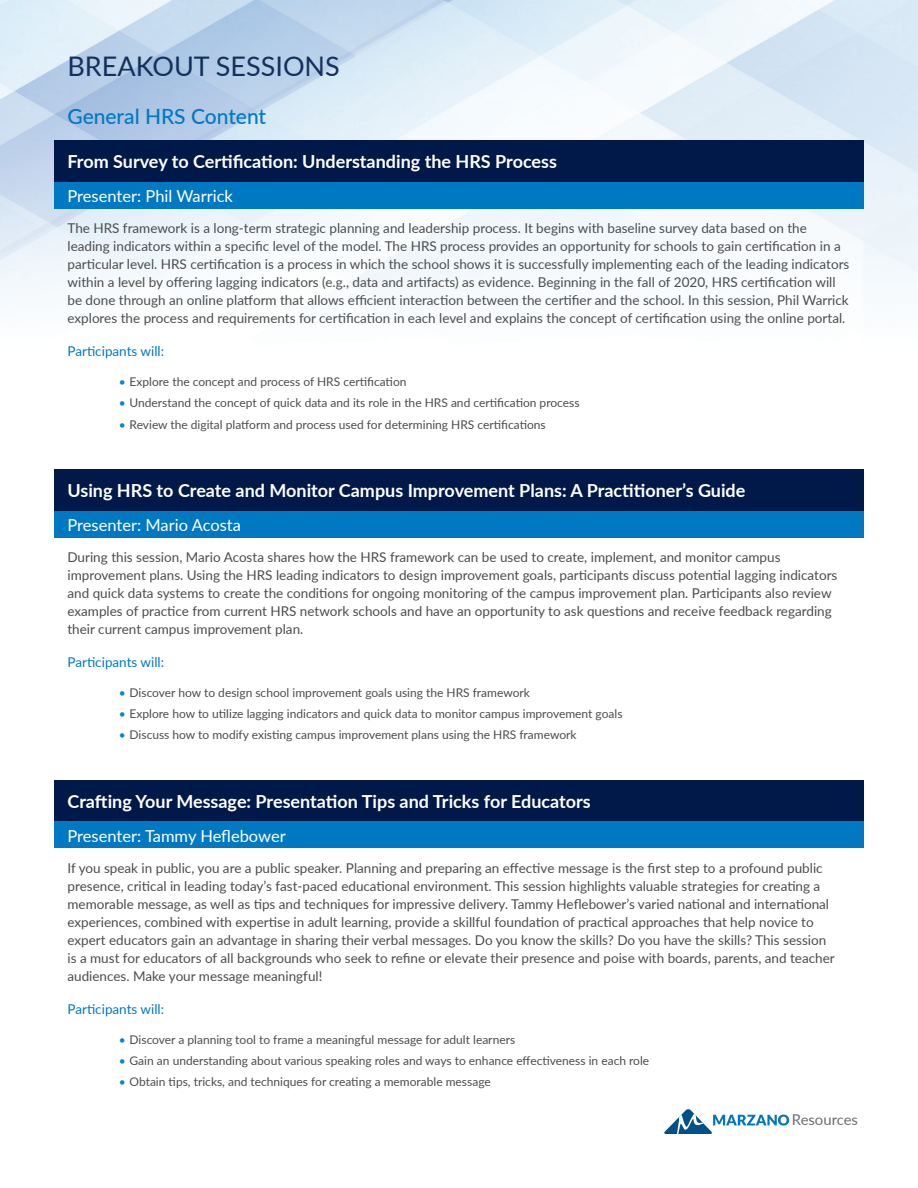
<style>
.page{position:relative;width:918px;height:1188px;background:#fff}
.page>*{position:absolute;margin:0;border:0;box-sizing:border-box;transform-origin:0 0}
.t1{font:27px "Lato";color:#13315b}
.t2{font:500 21px "Lato";color:#0079c2}
.t3{font:700 18px "Lato";color:#fff}
.t4{font:16.5px "Lato";color:#fff}
.t5{font:14.85px "Lato";color:#6c6d70}
.t6{font:13.5px/18px "Lato";color:#4b4c4d}
.t7{font:13.5px "Lato";color:#0079c2}
.t8{font:12px "Lato";color:#4b4c4d}
.s1{color:#0c85c8}
</style>
<div class="page">
<img style="left:0;top:0;width:918px;height:306px">
<div style="left:54px;top:140px;width:810px;height:42px;background:#001948"></div>
<div style="left:54px;top:182px;width:810px;height:26px;background:#0079c2"></div>
<div style="left:54px;top:469px;width:810px;height:42px;background:#001948"></div>
<div style="left:54px;top:511px;width:810px;height:26px;background:#0079c2"></div>
<div style="left:54px;top:780px;width:810px;height:42px;background:#001948"></div>
<div style="left:54px;top:822px;width:810px;height:26px;background:#0079c2"></div>
<svg style="left:664px;top:1109px;width:125px;height:25px"></svg>
<h1 class="t1" style="left:68px;top:47px;width:274px">BREAKOUT SESSIONS</h1>
<h2 class="t2" style="left:68px;top:101px;width:200px">General HRS Content</h2>
<h3 class="t3" style="left:68px;top:149px;width:491px">From Survey to Certification: Understanding the HRS Process</h3>
<p class="t4" style="left:68px;top:184px;width:167px">Presenter: Phil Warrick</p>
<p class="t6" style="left:68px;top:219px;width:783px">The HRS framework is a long-term strategic planning and leadership process. It begins with baseline survey data based on the leading indicators within a specific level of the model. The HRS process provides an opportunity for schools to gain certification in a particular level. HRS certification is a process in which the school shows it is successfully implementing each of the leading indicators within a level by offering lagging indicators (e.g., data and artifacts) as evidence. Beginning in the fall of 2020, HRS certification will be done through an online platform that allows efficient interaction between the certifier and the school. In this session, Phil Warrick explores the process and requirements for certification in each level and explains the concept of certification using the online portal.</p>
<p class="t7" style="left:68px;top:341px;width:98px">Participants will:</p>
<p class="t8" style="left:119px;top:373px;width:289px"><span class="s1">•</span> Explore the concept and process of HRS certification</p>
<p class="t8" style="left:119px;top:394px;width:462px"><span class="s1">•</span> Understand the concept of quick data and its role in the HRS and certification process</p>
<p class="t8" style="left:119px;top:416px;width:429px"><span class="s1">•</span> Review the digital platform and process used for determining HRS certifications</p>
<h3 class="t3" style="left:68px;top:478px;width:679px">Using HRS to Create and Monitor Campus Improvement Plans: A Practitioner’s Guide</h3>
<p class="t4" style="left:68px;top:513px;width:175px">Presenter: Mario Acosta</p>
<p class="t6" style="left:68px;top:548px;width:771px">During this session, Mario Acosta shares how the HRS framework can be used to create, implement, and monitor campus improvement plans. Using the HRS leading indicators to design improvement goals, participants discuss potential lagging indicators and quick data systems to create the conditions for ongoing monitoring of the campus improvement plan. Participants also review examples of practice from current HRS network schools and have an opportunity to ask questions and receive feedback regarding their current campus improvement plan.</p>
<p class="t7" style="left:68px;top:652px;width:98px">Participants will:</p>
<p class="t8" style="left:119px;top:684px;width:413px"><span class="s1">•</span> Discover how to design school improvement goals using the HRS framework</p>
<p class="t8" style="left:119px;top:705px;width:505px"><span class="s1">•</span> Explore how to utilize lagging indicators and quick data to monitor campus improvement goals</p>
<p class="t8" style="left:119px;top:727px;width:459px"><span class="s1">•</span> Discuss how to modify existing campus improvement plans using the HRS framework</p>
<h3 class="t3" style="left:68px;top:789px;width:525px">Crafting Your Message: Presentation Tips and Tricks for Educators</h3>
<p class="t4" style="left:68px;top:824px;width:220px">Presenter: Tammy Heflebower</p>
<p class="t6" style="left:68px;top:859px;width:769px">If you speak in public, you are a public speaker. Planning and preparing an effective message is the first step to a profound public presence, critical in leading today’s fast-paced educational environment. This session highlights valuable strategies for creating a memorable message, as well as tips and techniques for impressive delivery. Tammy Heflebower’s varied national and international experiences, combined with expertise in adult learning, provide a skillful foundation of practical approaches that help novice to expert educators gain an advantage in sharing their verbal messages. Do you know the skills? Do you have the skills? This session is a must for educators of all backgrounds who seek to refine or elevate their presence and poise with boards, parents, and teacher audiences. Make your message meaningful!</p>
<p class="t7" style="left:68px;top:999px;width:98px">Participants will:</p>
<p class="t8" style="left:119px;top:1031px;width:398px"><span class="s1">•</span> Discover a planning tool to frame a meaningful message for adult learners</p>
<p class="t8" style="left:119px;top:1052px;width:532px"><span class="s1">•</span> Gain an understanding about various speaking roles and ways to enhance effectiveness in each role</p>
<p class="t8" style="left:119px;top:1073px;width:374px"><span class="s1">•</span> Obtain tips, tricks, and techniques for creating a memorable message</p>
<p class="t5" style="left:792px;top:1109px;width:68px">Resources</p>
</div>
